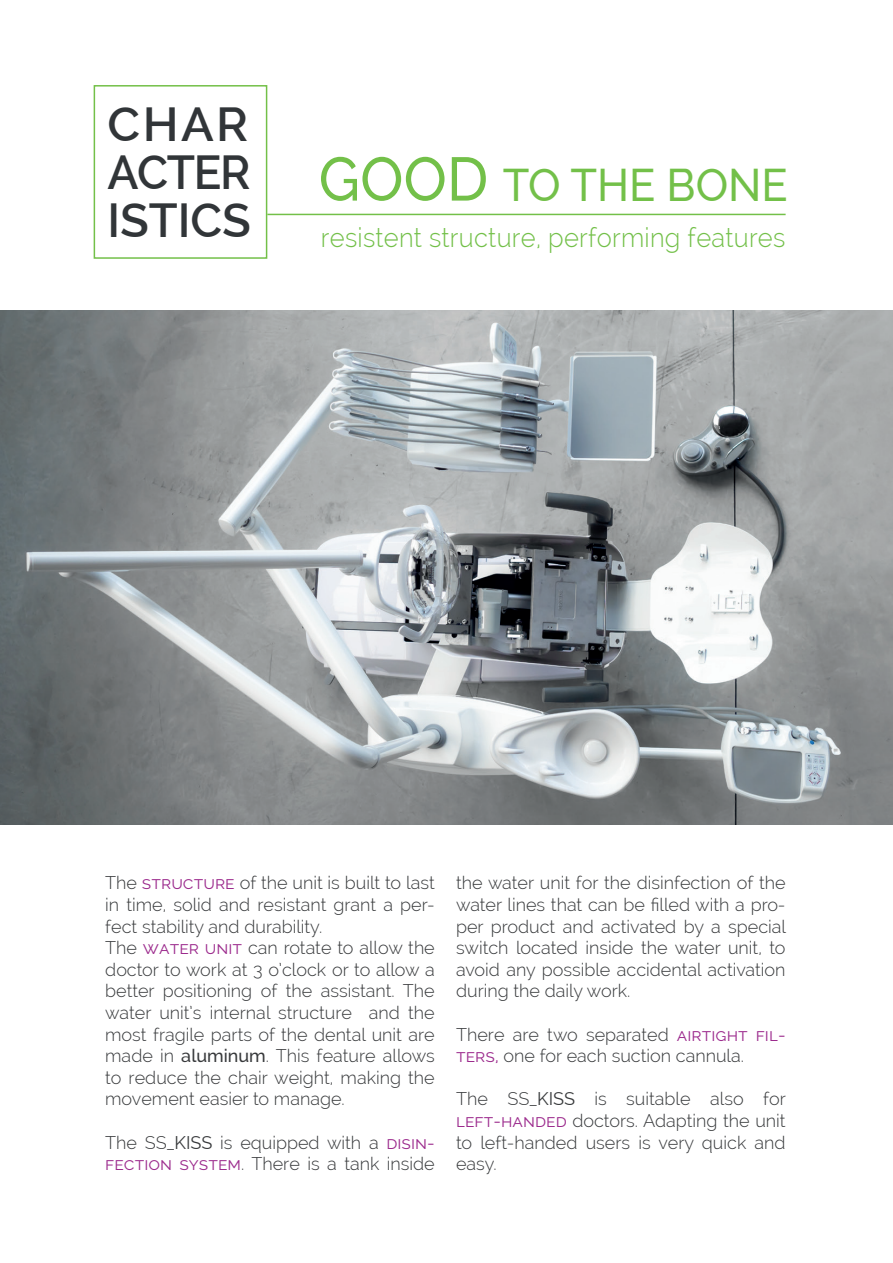
<style>
.page{position:relative;width:893px;height:1263px;background:#fff}
.page>*{position:absolute;margin:0;border:0;box-sizing:border-box;transform-origin:0 0}
.t1{font:600 47.85px/47.8px "Raleway";color:#313538;text-align:justify}
.t2{font:500 45.9px "Raleway";color:#73c049;scale:.94 1}
.t3{font:300 27px "Raleway";letter-spacing:.01em;color:#73c049;scale:.94 1}
.t4{font:300 18px/21.6px "Raleway";color:#37393b}
.s1{font-size:61.2px}
.s2{font-weight:400;color:#9c2b8d}
.s3{font-weight:500}
.s4{font-weight:400}
</style>
<div class="page">
<img style="left:0;top:310px;width:893px;height:515px">
<div style="left:94px;top:85px;width:173px;height:174px;border:2px solid #73c048"></div>
<hr style="left:267px;top:214px;width:519px;height:1px;background:#73c048">
<h1 class="t1" style="left:108px;top:101px;width:145px">CHAR ACTER ISTICS</h1>
<h2 class="t2" style="left:319px;top:158px;width:501px"><span class="s1">GOOD</span> TO THE BONE</h2>
<h3 class="t3" style="left:321px;top:222px;width:495px">resistent structure, performing features</h3>
<p class="t4" style="left:105px;top:872px;width:331px">The <span class="s2">structure</span> of the unit is built to last in time, solid and resistant grant a per&shy;fect stability and durability.<br>The <span class="s2">water unit</span> can rotate to allow the doctor to work at 3 o’clock or to allow a better positioning of the assistant. The water unit’s internal structure and the most fragile parts of the dental unit are made in <span class="s3">aluminum</span>. This feature allows to reduce the chair weight, making the movement easier to manage.</p>
<p class="t4" style="left:105px;top:1131px;width:331px">The SS_<span class="s4">KISS</span> is equipped with a <span class="s2">disin&shy;fection system</span>. There is a tank inside</p>
<p class="t4" style="left:456px;top:872px;width:332px;text-align:justify">the water unit for the disinfection of the water lines that can be filled with a pro&shy;per product and activated by a special switch located inside the water unit, to avoid any possible accidental activation during the daily work.</p>
<p class="t4" style="left:456px;top:1023px;width:331px">There are two separated <span class="s2">airtight fil&shy;ters,</span> one for each suction cannula.</p>
<p class="t4" style="left:456px;top:1088px;width:331px;text-align:justify">The SS_<span class="s4">KISS</span> is suitable also for <span class="s2">left-handed</span> doctors. Adapting the unit to left-handed users is very quick and easy.</p>
</div>
